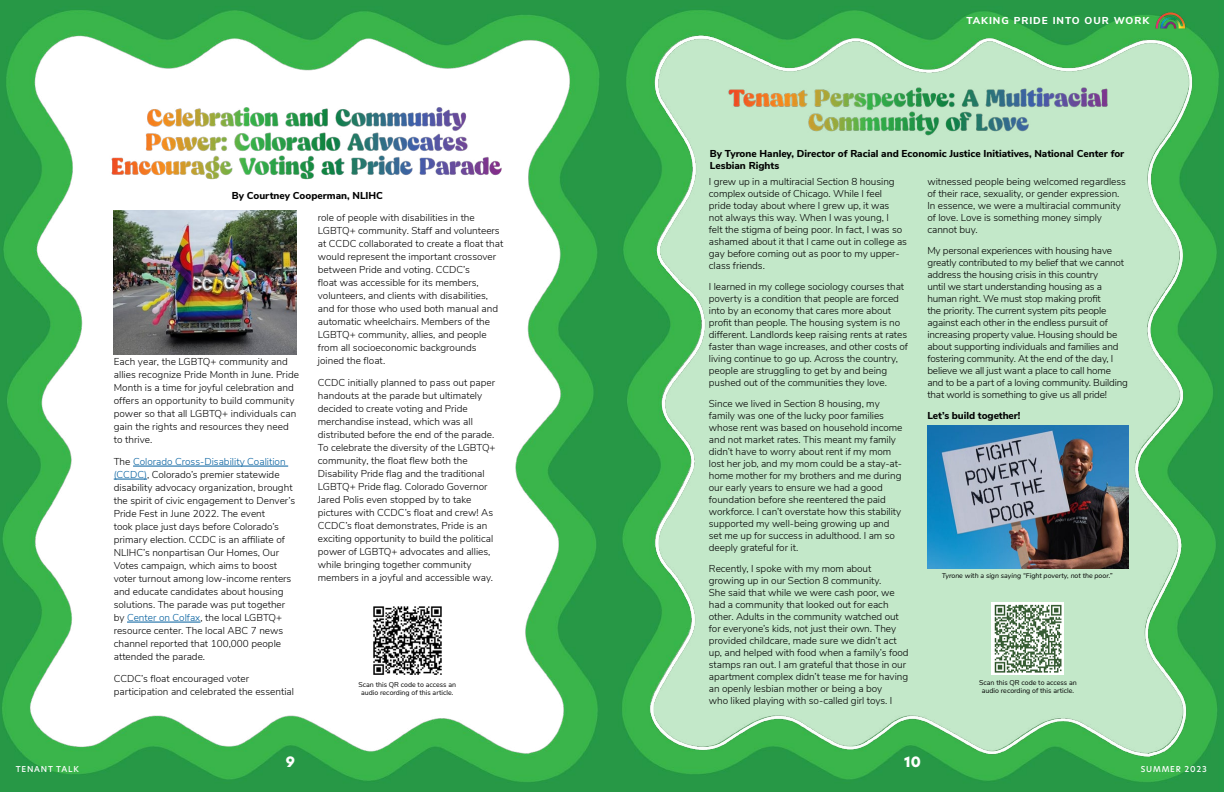
<style>
.page{position:relative;width:1224px;height:792px;background:#fff}
.page>*{position:absolute;margin:0;border:0;box-sizing:border-box;transform-origin:0 0}
.t1{font:800 14px "New Hero";color:#fff}
.t2{font:300 10px/12px "Nunito Sans";letter-spacing:-.005em;color:#000}
.t3{font:800 10px/12px "Nunito Sans";color:#000}
.t4{font:800 10px "Nunito Sans";letter-spacing:.1em;color:#fff}
.t5{font:500 8px "New Hero";letter-spacing:.1em;color:#fff}
.t6{font:7px/8.4px "Nunito Sans";color:#000;text-align:center}
.t7{font:italic 7px "Nunito Sans";color:#000}
.s1{color:#005e9e}
</style>
<div class="page">
<img style="left:0;top:0;width:610px;height:792px">
<img style="left:610px;top:0;width:614px;height:792px">
<hr style="left:133px;top:466px;width:155px;height:1px;background:#005e9e">
<hr style="left:114px;top:479px;width:33px;height:1px;background:#005e9e">
<hr style="left:127px;top:622px;width:74px;height:1px;background:#005e9e">
<img style="left:114px;top:211px;width:183px;height:143px">
<img style="left:927px;top:426px;width:202px;height:142px">
<img style="left:86px;top:91px;width:436px;height:101px">
<img style="left:708px;top:70px;width:421px;height:90px">
<img style="left:371px;top:604px;width:72px;height:72px">
<img style="left:992px;top:602px;width:72px;height:72px">
<img style="left:1154px;top:12px;width:33px;height:18px">
<p class="t4" style="left:966px;top:14px;width:184px">TAKING PRIDE INTO OUR WORK</p>
<p class="t5" style="left:16px;top:763px;width:64px">TENANT TALK</p>
<p class="t3" style="left:710px;top:147px;width:416px">By Tyrone Hanley, Director of Racial and Economic Justice Initiatives, National Center for<br>Lesbian Rights</p>
<p class="t2" style="left:709px;top:175px;width:200px">I grew up in a multiracial Section 8 housing complex outside of Chicago. While I feel<br>pride today about where I grew up, it was<br>not always this way. When I was young, I<br>felt the stigma of being poor. In fact, I was so ashamed about it that I came out in college as gay before coming out as poor to my upper&shy;class friends.</p>
<p class="t2" style="left:709px;top:280px;width:201px">I learned in my college sociology courses that poverty is a condition that people are forced into by an economy that cares more about profit than people. The housing system is no different. Landlords keep raising rents at rates faster than wage increases, and other costs of living continue to go up. Across the country, people are struggling to get by and being pushed out of the communities they love.</p>
<p class="t2" style="left:709px;top:397px;width:195px">Since we lived in Section 8 housing, my family was one of the lucky poor families whose rent was based on household income and not market rates. This meant my family didn’t have to worry about rent if my mom lost her job, and my mom could be a stay-at&shy;home mother for my brothers and me during our early years to ensure we had a good foundation before she reentered the paid workforce. I can’t overstate how this stability supported my well-being growing up and set me up for success in adulthood. I am so deeply grateful for it.</p>
<p class="t2" style="left:709px;top:562px;width:201px">Recently, I spoke with my mom about growing up in our Section 8 community.<br>She said that while we were cash poor, we had a community that looked out for each other. Adults in the community watched out for everyone’s kids, not just their own. They provided childcare, made sure we didn’t act up, and helped with food when a family’s food stamps ran out. I am grateful that those in our apartment complex didn’t tease me for having an openly lesbian mother or being a boy<br>who liked playing with so-called girl toys. I</p>
<p class="t2" style="left:927px;top:175px;width:200px">witnessed people being welcomed regardless of their race, sexuality, or gender expression.<br>In essence, we were a multiracial community of love. Love is something money simply cannot buy.</p>
<p class="t2" style="left:927px;top:244px;width:202px">My personal experiences with housing have greatly contributed to my belief that we cannot address the housing crisis in this country<br>until we start understanding housing as a human right. We must stop making profit<br>the priority. The current system pits people against each other in the endless pursuit of increasing property value. Housing should be about supporting individuals and families and fostering community. At the end of the day, I believe we all just want a place to call home and to be a part of a loving community. Building that world is something to give us all pride!</p>
<p class="t3" style="left:927px;top:409px;width:95px">Let’s build together!</p>
<p class="t3" style="left:232px;top:189px;width:153px">By Courtney Cooperman, NLIHC</p>
<p class="t2" style="left:318px;top:210px;width:187px;line-height:13px">role of people with disabilities in the LGBTQ+ community. Staff and volunteers at CCDC collaborated to create a float that would represent the important crossover between Pride and voting. CCDC’s<br>float was accessible for its members, volunteers, and clients with disabilities, and for those who used both manual and automatic wheelchairs. Members of the LGBTQ+ community, allies, and people from all socioeconomic backgrounds joined the float.</p>
<p class="t2" style="left:318px;top:375px;width:179px;line-height:13px">CCDC initially planned to pass out paper handouts at the parade but ultimately decided to create voting and Pride merchandise instead, which was all distributed before the end of the parade.<br>To celebrate the diversity of the LGBTQ+ community, the float flew both the Disability Pride flag and the traditional LGBTQ+ Pride flag. Colorado Governor Jared Polis even stopped by to take pictures with CCDC’s float and crew! As CCDC’s float demonstrates, Pride is an exciting opportunity to build the political power of LGBTQ+ advocates and allies, while bringing together community members in a joyful and accessible way.</p>
<p class="t2" style="left:114px;top:354px;width:187px;line-height:13px">Each year, the LGBTQ+ community and allies recognize Pride Month in June. Pride Month is a time for joyful celebration and offers an opportunity to build community power so that all LGBTQ+ individuals can gain the rights and resources they need to thrive.</p>
<p class="t2" style="left:114px;top:454px;width:183px;line-height:13px">The <span class="s1">Colorado Cross-Disability Coalition (CCDC)</span>, Colorado’s premier statewide disability advocacy organization, brought the spirit of civic engagement to Denver’s Pride Fest in June 2022. The event<br>took place just days before Colorado’s primary election. CCDC is an affiliate of NLIHC’s nonpartisan Our Homes, Our Votes campaign, which aims to boost voter turnout among low-income renters and educate candidates about housing solutions. The parade was put together by <span class="s1">Center on Colfax</span>, the local LGBTQ+ resource center. The local ABC 7 news channel reported that 100,000 people attended the parade.</p>
<p class="t2" style="left:114px;top:671px;width:182px;line-height:13px">CCDC’s float encouraged voter participation and celebrated the essential</p>
<p class="t7" style="left:942px;top:570px;width:172px">Tyrone with a sign saying “Fight poverty, not the poor.”</p>
<p class="t6" style="left:359px;top:680px;width:99px">Scan this QR code to access an audio recording of this article.</p>
<p class="t6" style="left:979px;top:678px;width:99px">Scan this QR code to access an audio recording of this article.</p>
<h1 class="t1" style="left:286px;top:753px;width:11px">9</h1>
<h1 class="t1" style="left:904px;top:753px;width:18px">10</h1>
<p class="t5" style="left:1141px;top:763px;width:67px">SUMMER 2023</p>
</div>
